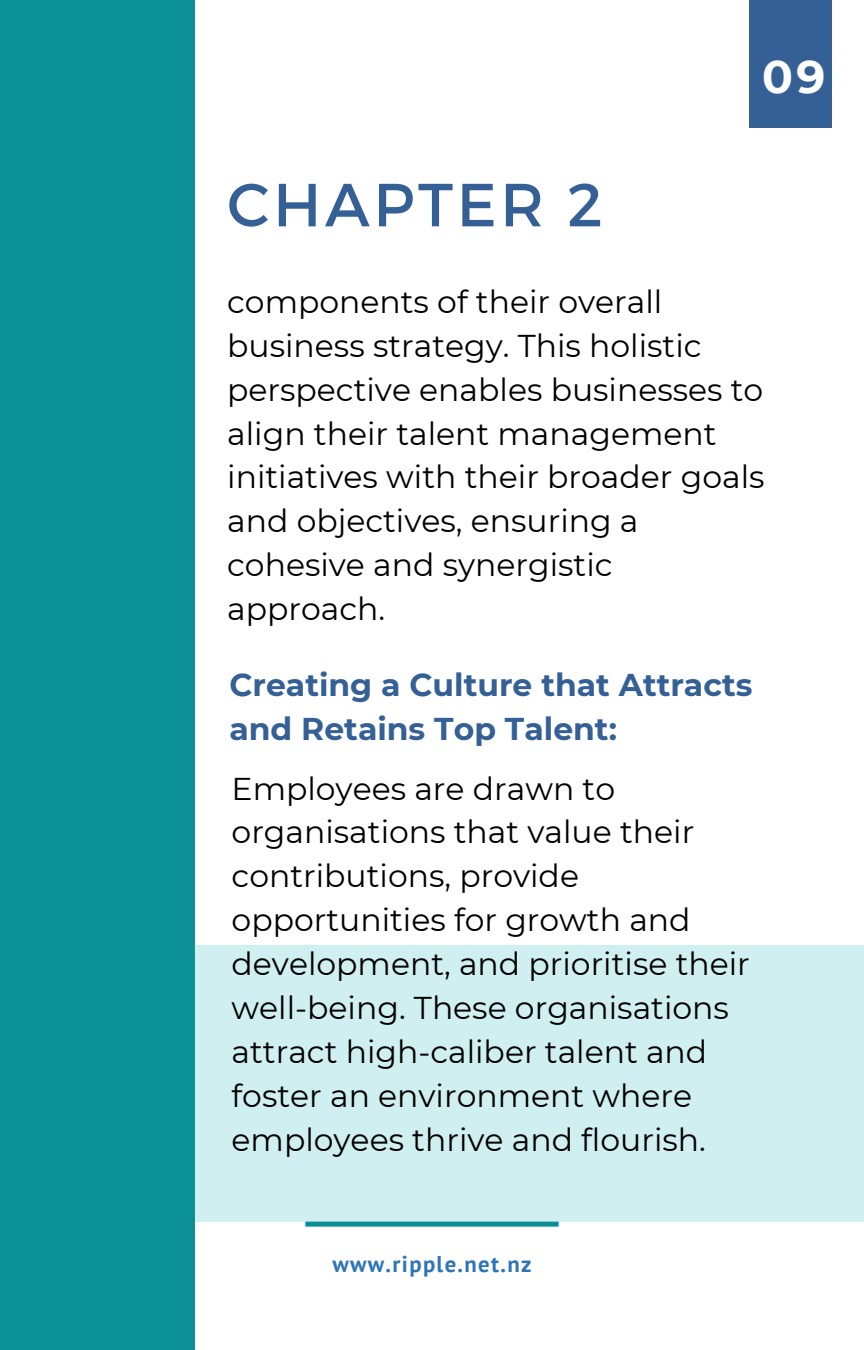
<style>
.page{position:relative;width:864px;height:1350px;background:#fff}
.page>*{position:absolute;margin:0;border:0;box-sizing:border-box;transform-origin:0 0}
.t1{font:60.75px "Montserrat";letter-spacing:.06em;color:#356095}
.t2{font:700 45.45px "Montserrat";color:#fff}
.t3{font:31.5px/43.9px "Montserrat";color:#000}
.t4{font:700 31.5px/43.9px "Montserrat";color:#356095}
.t5{font:700 22.72px "PT Sans";letter-spacing:.06em;color:#2e75b6}
</style>
<div class="page">
<div style="left:305px;top:1222px;width:254px;height:5px;background:#0c9097"></div>
<div style="left:750px;top:0;width:82px;height:128px;background:#356095"></div>
<div style="left:0;top:0;width:194px;height:1350px;background:#0c9097"></div>
<div style="left:194px;top:945px;width:670px;height:277px;background:#d0eff0"></div>
<h3 class="t1" style="left:227px;top:165px;width:377px">CHAPTER 2</h3>
<h1 class="t2" style="left:762px;top:49px;width:65px">09</h1>
<p class="t3" style="left:227px;top:280px;width:539px">components of their overall business strategy. This holistic perspective enables businesses to align their talent management initiatives with their broader goals and objectives, ensuring a cohesive and synergistic approach.</p>
<h2 class="t4" style="left:229px;top:663px;width:524px">Creating a Culture that Attracts and Retains Top Talent:</h2>
<h3 class="t3" style="left:232px;top:766px;width:520px">Employees are drawn to organisations that value their contributions, provide opportunities for growth and development, and prioritise their well-being. These organisations attract high-caliber talent and foster an environment where employees thrive and flourish.</h3>
<p class="t5" style="left:332px;top:1249px;width:201px">www.ripple.net.nz</p>
</div>
